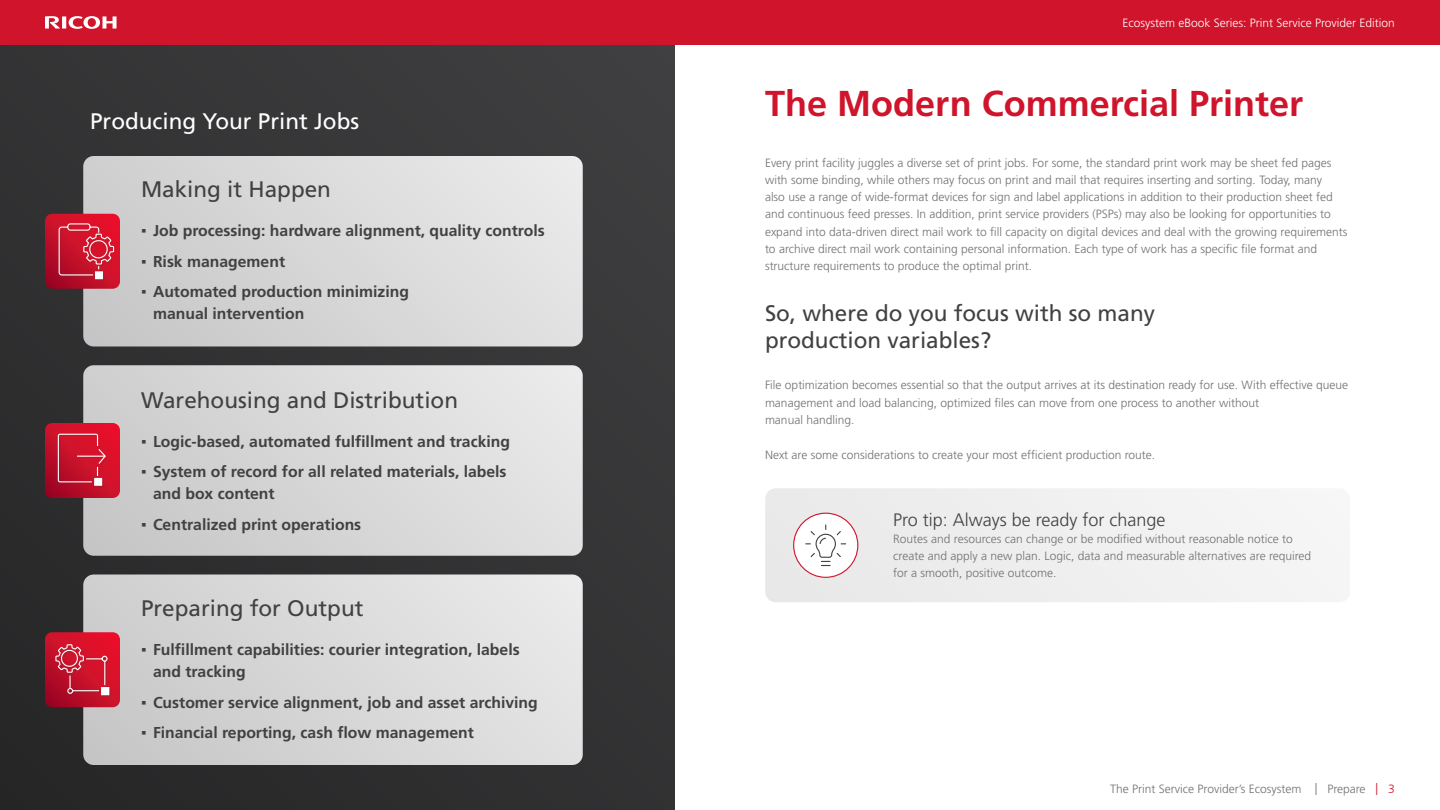
<style>
.page{position:relative;width:1440px;height:810px;background:#fff}
.page>*{position:absolute;margin:0;border:0;box-sizing:border-box;transform-origin:0 0}
.t1{font:700 36px "Frutiger LT Std";color:#cf142b}
.t2{font:22.5px/27px "Frutiger LT Std";color:#414143}
.t3{font:22.5px "Frutiger LT Std";color:#fff}
.t4{font:300 18px "Frutiger LT Std";color:#414143}
.t5{font:700 15.75px/21.8px "Frutiger LT Std";color:#414143}
.t6{font:300 12px/17.2px "Frutiger LT Std";color:#717171}
.t7{font:300 12px "Frutiger LT Std";color:#fff}
.s1{font-family:"Arial Narrow";font-weight:400}
.s2{color:#cf142b}
</style>
<div class="page">
<div style="left:0;top:0;width:675px;height:810px;background:linear-gradient(to right,#2e2e30,#3b3b3c)"></div>
<svg style="left:83px;top:156px;width:500px;height:190px"></svg>
<svg style="left:45px;top:214px;width:75px;height:75px"></svg>
<div style="left:95px;top:271px;width:8px;height:8px;background:#fff"></div>
<svg style="left:83px;top:365px;width:500px;height:191px"></svg>
<svg style="left:45px;top:423px;width:75px;height:75px"></svg>
<svg style="left:83px;top:574px;width:500px;height:191px"></svg>
<svg style="left:45px;top:632px;width:75px;height:75px"></svg>
<div style="left:765px;top:488px;width:585px;height:114px;background:#efefef;border-radius:11px"></div>
<div style="left:794px;top:513px;width:64px;height:64px;background:#fff;border-radius:50%"></div>
<div style="left:793px;top:513px;width:65px;height:65px;border:1px solid #cf142b;border-radius:50%"></div>
<svg style="left:805px;top:524px;width:42px;height:43px"></svg>
<div style="left:0;top:0;width:1440px;height:45px;background:#cf142b"></div>
<svg style="left:45px;top:16px;width:72px;height:13px"></svg>
<h3 class="t3" style="left:90px;top:108px;width:271px">Producing Your Print Jobs</h3>
<h3 class="t2" style="left:141px;top:176px;width:192px">Making it Happen</h3>
<p class="t5" style="left:141px;top:220px;width:405px"><span class="s1">▪</span> Job processing: hardware alignment, quality controls</p>
<p class="t5" style="left:141px;top:250px;width:146px"><span class="s1">▪</span> Risk management</p>
<p class="t5" style="left:153px;top:281px;width:258px;text-indent:-12px"><span class="s1">▪</span> Automated production minimizing manual intervention</p>
<h3 class="t2" style="left:141px;top:386px;width:319px">Warehousing and Distribution</h3>
<p class="t5" style="left:141px;top:430px;width:371px"><span class="s1">▪</span> Logic-based, automated fulfillment and tracking</p>
<p class="t5" style="left:153px;top:461px;width:355px;text-indent:-12px"><span class="s1">▪</span> System of record for all related materials, labels and box content</p>
<p class="t5" style="left:141px;top:514px;width:222px"><span class="s1">▪</span> Centralized print operations</p>
<h3 class="t2" style="left:141px;top:595px;width:224px">Preparing for Output</h3>
<p class="t5" style="left:153px;top:639px;width:368px;text-indent:-12px"><span class="s1">▪</span> Fulfillment capabilities: courier integration, labels and tracking</p>
<p class="t5" style="left:141px;top:691px;width:398px"><span class="s1">▪</span> Customer service alignment, job and asset archiving</p>
<p class="t5" style="left:141px;top:722px;width:334px"><span class="s1">▪</span> Financial reporting, cash flow management</p>
<p class="t7" style="left:1123px;top:16px;width:274px">Ecosystem eBook Series: Print Service Provider Edition</p>
<h2 class="t1" style="left:765px;top:83px;width:540px">The Modern Commercial Printer</h2>
<p class="t6" style="left:765px;top:154px;width:584px">Every print facility juggles a diverse set of print jobs. For some, the standard print work may be sheet fed pages with some binding, while others may focus on print and mail that requires inserting and sorting. Today, many<br>also use a range of wide-format devices for sign and label applications in addition to their production sheet fed and continuous feed presses. In addition, print service providers (PSPs) may also be looking for opportunities to expand into data-driven direct mail work to fill capacity on digital devices and deal with the growing requirements to archive direct mail work containing personal information. Each type of work has a specific file format and structure requirements to produce the optimal print.</p>
<h3 class="t2" style="left:765px;top:300px;width:392px">So, where do you focus with so many production variables?</h3>
<p class="t6" style="left:765px;top:377px;width:585px">File optimization becomes essential so that the output arrives at its destination ready for use. With effective queue management and load balancing, optimized files can move from one process to another without<br>manual handling.</p>
<p class="t6" style="left:765px;top:447px;width:392px">Next are some considerations to create your most efficient production route.</p>
<h3 class="t4" style="left:893px;top:509px;width:274px">Pro tip: Always be ready for change</h3>
<h3 class="t6" style="left:893px;top:530px;width:420px">Routes and resources can change or be modified without reasonable notice to create and apply a new plan. Logic, data and measurable alternatives are required for a smooth, positive outcome.</h3>
<p class="t6" style="left:1110px;top:781px;width:286px">The Print Service Provider’s Ecosystem | Prepare <span class="s2">| 3</span></p>
</div>
